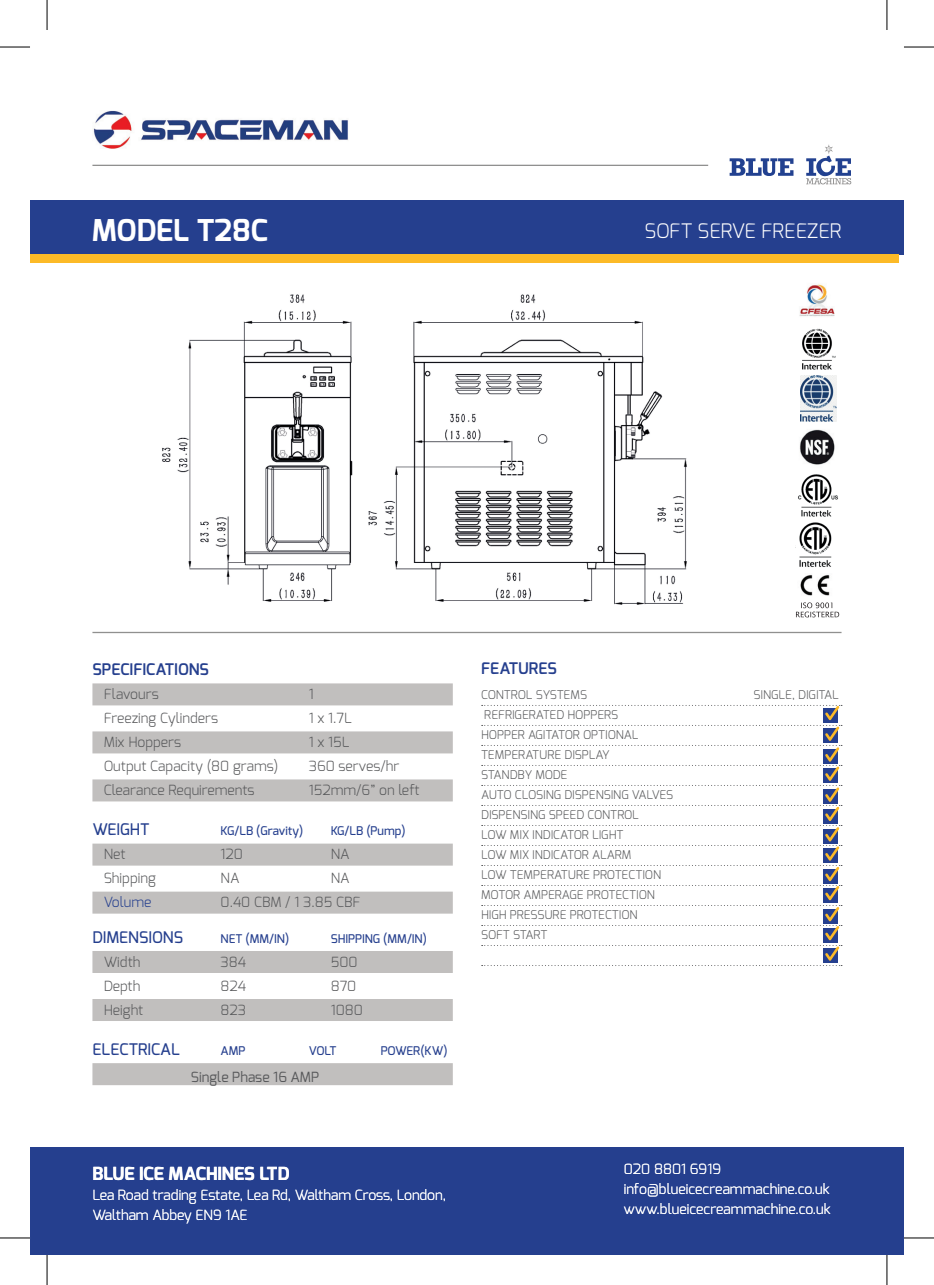
<style>
.page{position:relative;width:934px;height:1285px;background:#fff}
.page>*{position:absolute;margin:0;border:0;box-sizing:border-box;transform-origin:0 0}
.t1{font:700 30px "Exo";color:#fff}
.t2{font:300 20px "Exo";color:#fff}
.t3{font:700 18px "Exo";color:#fff}
.t4{font:500 16px "Exo";color:#253f8e}
.t5{font:600 16px "Exo";color:#253f8e}
.t6{font:300 14px "Exo";color:#57585a}
.t7{font:300 14px/20px "Exo";color:#fff}
.t8{font:14px "Exo";color:#57585a}
.t9{font:300 14px "Exo";color:#253f8e}
.t10{font:300 12px/20px "Exo";color:#57585a}
.t11{font:500 12px "Exo";color:#253f8e}
</style>
<div class="page">
<div style="left:30px;top:200px;width:873px;height:55px;background:#253f8e"></div>
<div style="left:30px;top:255px;width:867px;height:8px;background:#fcba27"></div>
<div style="left:30px;top:1147px;width:873px;height:108px;background:#253f8e"></div>
<img style="left:93px;top:110px;width:255px;height:38px">
<svg style="left:729px;top:158px;width:64px;height:18px"></svg>
<svg style="left:806px;top:145px;width:44px;height:39px"></svg>
<hr style="left:92px;top:165px;width:615px;height:1px;background:#90908f">
<div style="left:92px;top:683px;width:360px;height:22px;background:#c1bfbe"></div>
<div style="left:92px;top:731px;width:360px;height:22px;background:#c1bfbe"></div>
<div style="left:92px;top:779px;width:360px;height:22px;background:#c1bfbe"></div>
<div style="left:92px;top:843px;width:360px;height:22px;background:#c1bfbe"></div>
<div style="left:92px;top:891px;width:360px;height:22px;background:#c1bfbe"></div>
<div style="left:92px;top:951px;width:360px;height:22px;background:#c1bfbe"></div>
<div style="left:92px;top:999px;width:360px;height:22px;background:#c1bfbe"></div>
<div style="left:92px;top:1063px;width:360px;height:22px;background:#c1bfbe"></div>
<hr style="left:92px;top:632px;width:749px;height:1px;background:#90908f">
<svg style="left:481px;top:705px;width:360px;height:261px"></svg>
<img style="left:798px;top:474px;width:40px;height:43px">
<img style="left:802px;top:328px;width:34px;height:42px">
<img style="left:800px;top:376px;width:35px;height:45px">
<img style="left:799px;top:284px;width:36px;height:33px">
<img style="left:795px;top:522px;width:37px;height:45px">
<img style="left:799px;top:429px;width:36px;height:36px">
<svg style="left:796px;top:602px;width:42px;height:15px"></svg>
<img style="left:800px;top:575px;width:30px;height:21px">
<img style="left:162px;top:294px;width:525px;height:311px">
<hr style="left:0;top:47px;width:30px;height:1px;background:#000">
<hr style="left:903px;top:47px;width:30px;height:1px;background:#000">
<hr style="left:0;top:1237px;width:30px;height:1px;background:#000">
<hr style="left:903px;top:1237px;width:30px;height:1px;background:#000">
<hr style="left:47px;top:0;width:1px;height:30px;background:#000">
<hr style="left:47px;top:1255px;width:1px;height:30px;background:#000">
<hr style="left:886px;top:0;width:1px;height:30px;background:#000">
<hr style="left:886px;top:1255px;width:1px;height:30px;background:#000">
<h1 class="t1" style="left:92px;top:211px;width:178px">MODEL T28C</h1>
<h2 class="t2" style="left:644px;top:218px;width:198px">SOFT SERVE FREEZER</h2>
<h3 class="t5" style="left:92px;top:659px;width:118px">SPECIFICATIONS</h3>
<p class="t6" style="left:104px;top:685px;width:56px">Flavours</p>
<p class="t6" style="left:308px;top:685px;width:7px">1</p>
<p class="t6" style="left:104px;top:709px;width:116px">Freezing Cylinders</p>
<p class="t6" style="left:308px;top:709px;width:45px">1 x 1.7L</p>
<p class="t6" style="left:104px;top:733px;width:79px">Mix Hoppers</p>
<p class="t6" style="left:308px;top:733px;width:42px">1 x 15L</p>
<p class="t6" style="left:104px;top:757px;width:176px">Output Capacity (80 grams)</p>
<p class="t6" style="left:308px;top:757px;width:92px">360 serves/hr</p>
<p class="t6" style="left:104px;top:781px;width:152px">Clearance Requirements</p>
<p class="t6" style="left:308px;top:781px;width:112px">152mm/6” on left</p>
<h3 class="t4" style="left:92px;top:819px;width:58px">WEIGHT</h3>
<p class="t11" style="left:220px;top:823px;width:84px">KG/LB (Gravity)</p>
<p class="t11" style="left:330px;top:823px;width:76px">KG/LB (Pump)</p>
<p class="t6" style="left:104px;top:845px;width:23px">Net</p>
<p class="t6" style="left:220px;top:845px;width:24px">120</p>
<p class="t6" style="left:330px;top:845px;width:20px">NA</p>
<p class="t6" style="left:104px;top:869px;width:54px">Shipping</p>
<p class="t6" style="left:220px;top:869px;width:20px">NA</p>
<p class="t6" style="left:330px;top:869px;width:20px">NA</p>
<p class="t9" style="left:104px;top:893px;width:49px">Volume</p>
<p class="t6" style="left:220px;top:893px;width:141px">0.40 CBM / 1 3.85 CBF</p>
<h3 class="t4" style="left:92px;top:926px;width:92px">DIMENSIONS</h3>
<p class="t11" style="left:220px;top:930px;width:70px">NET (MM/IN)</p>
<p class="t11" style="left:330px;top:930px;width:98px">SHIPPING (MM/IN)</p>
<p class="t6" style="left:104px;top:952px;width:38px">Width</p>
<p class="t6" style="left:220px;top:952px;width:27px">384</p>
<p class="t6" style="left:330px;top:952px;width:28px">500</p>
<p class="t6" style="left:104px;top:976px;width:38px">Depth</p>
<p class="t6" style="left:220px;top:976px;width:27px">824</p>
<p class="t6" style="left:330px;top:976px;width:27px">870</p>
<p class="t6" style="left:104px;top:1000px;width:41px">Height</p>
<p class="t6" style="left:220px;top:1000px;width:27px">823</p>
<p class="t6" style="left:330px;top:1000px;width:34px">1080</p>
<h3 class="t4" style="left:92px;top:1038px;width:89px">ELECTRICAL</h3>
<p class="t11" style="left:220px;top:1042px;width:26px">AMP</p>
<p class="t11" style="left:308px;top:1042px;width:29px">VOLT</p>
<p class="t11" style="left:380px;top:1042px;width:68px">POWER(KW)</p>
<p class="t8" style="left:191px;top:1067px;width:130px">Single Phase 16 AMP</p>
<h3 class="t3" style="left:92px;top:1162px;width:198px">BLUE ICE MACHINES LTD</h3>
<p class="t7" style="left:92px;top:1185px;width:355px">Lea Road trading Estate, Lea Rd, Waltham Cross, London,<br>Waltham Abbey EN9 1AE</p>
<h3 class="t5" style="left:481px;top:657px;width:77px">FEATURES</h3>
<p class="t10" style="left:481px;top:685px;width:107px">CONTROL SYSTEMS</p>
<p class="t10" style="left:753px;top:685px;width:87px">SINGLE, DIGITAL</p>
<p class="t10" style="left:481px;top:705px;width:193px">REFRIGERATED HOPPERS<br>HOPPER AGITATOR OPTIONAL<br>TEMPERATURE DISPLAY<br>STANDBY MODE<br>AUTO CLOSING DISPENSING VALVES<br>DISPENSING SPEED CONTROL<br>LOW MIX INDICATOR LIGHT<br>LOW MIX INDICATOR ALARM<br>LOW TEMPERATURE PROTECTION<br>MOTOR AMPERAGE PROTECTION<br>HIGH PRESSURE PROTECTION<br>SOFT START</p>
<p class="t7" style="left:623px;top:1159px;width:208px">020 8801 6919 info@blueicecreammachine.co.uk www.blueicecreammachine.co.uk</p>
</div>
